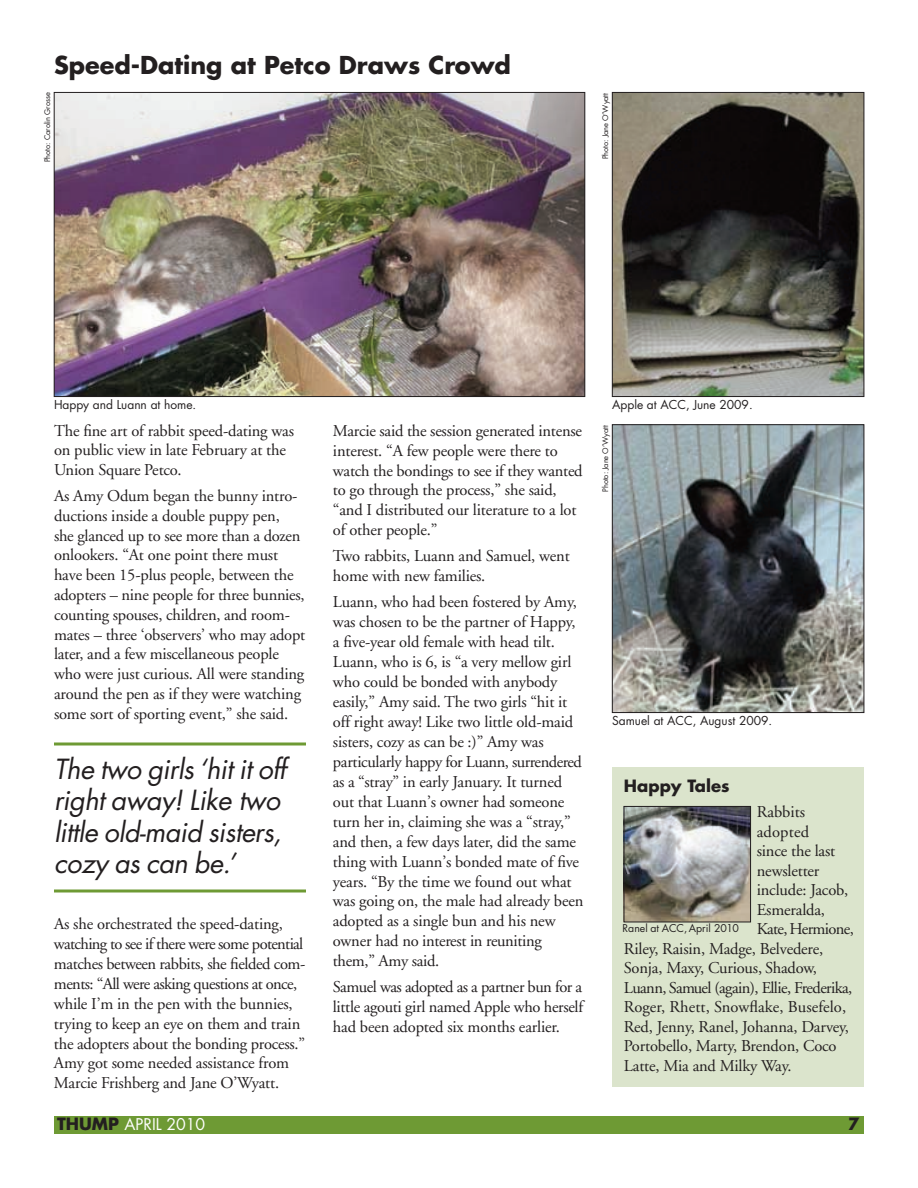
<style>
.page{position:relative;width:918px;height:1188px;background:#fff}
.page>*{position:absolute;margin:0;border:0;box-sizing:border-box;transform-origin:0 0}
.t1{font:italic 27px/31.5px "Futura";letter-spacing:-.015em;color:#231f20}
.t2{font:700 24px "Futura";color:#231f20}
.t3{font:16.5px/20px "Adobe Garamond";letter-spacing:-.01em;color:#231f20}
.t4{font:16.5px "Adobe Garamond";letter-spacing:-.035em;color:#231f20}
.t5{font:16.5px "Adobe Garamond";letter-spacing:-.04em;color:#231f20}
.t6{font:700 16.5px "Futura";color:#231f20}
.t7{font:16.5px "Adobe Garamond";letter-spacing:.01em;color:#231f20}
.t8{font:15.75px "Futura";color:#fff}
.t9{font:12px "Futura";color:#231f20}
.t10{font:10.5px "Futura";color:#231f20}
.t11{font:7.5px "Futura";letter-spacing:-.01em;color:#231f20}
.s1{font-weight:700;font-size:16.5px;color:#231f20}
</style>
<div class="page">
<div style="left:54px;top:1116px;width:810px;height:18px;background:#6e9a34"></div>
<svg style="left:54px;top:742px;width:252px;height:4px"></svg>
<hr style="left:54px;top:890px;width:252px;height:2px;background:#6e9a34">
<img style="left:56px;top:94px;width:527px;height:301px">
<div style="left:54px;top:92px;width:531px;height:305px;border:1px solid #231f20"></div>
<img style="left:614px;top:94px;width:248px;height:301px">
<div style="left:612px;top:92px;width:252px;height:305px;border:1px solid #231f20"></div>
<img style="left:614px;top:426px;width:248px;height:285px">
<div style="left:612px;top:424px;width:252px;height:289px;border:1px solid #231f20"></div>
<div style="left:612px;top:768px;width:252px;height:319px;background:#dbe4cc"></div>
<img style="left:626px;top:808px;width:123px;height:112px">
<div style="left:624px;top:806px;width:127px;height:116px;border:1px solid #231f20"></div>
<h2 class="t2" style="left:54px;top:54px;width:458px">Speed-Dating at Petco Draws Crowd</h2>
<p class="t11" style="left:44px;top:162px;width:72px;rotate:-90deg">Photo: Carolin Grosse</p>
<p class="t11" style="left:602px;top:159px;width:68px;rotate:-90deg">Photo: Jane O’Wyatt</p>
<p class="t9" style="left:54px;top:399px;width:144px">Happy and Luann at home.</p>
<p class="t3" style="left:54px;top:422px;width:242px">The fine art of rabbit speed-dating was on public view in late February at the<br>Union Square Petco.</p>
<p class="t3" style="left:54px;top:487px;width:253px">As Amy Odum began the bunny intro&shy;ductions inside a double puppy pen,<br>she glanced up to see more than a dozen onlookers. “At one point there must have been 15-plus people, between the adopters – nine people for three bunnies, counting spouses, children, and room&shy;mates – three ‘observers’ who may adopt later, and a few miscellaneous people who were just curious. All were standing around the pen as if they were watching some sort of sporting event,” she said.</p>
<h1 class="t1" style="left:54px;top:755px;width:234px">The two girls ‘hit it off right away! Like two little old-maid sisters, cozy as can be.’</h1>
<p class="t3" style="left:54px;top:915px;width:253px">As she orchestrated the speed-dating, watching to see if there were some potential matches between rabbits, she fielded com - ments: “All were asking questions at once, while I’m in the pen with the bunnies, trying to keep an eye on them and train the adopters about the bonding process.” Amy got some needed assistance from Marcie Frishberg and Jane O’Wyatt.</p>
<p class="t3" style="left:333px;top:422px;width:251px">Marcie said the session generated intense interest. “A few people were there to watch the bondings to see if they wanted to go through the process,” she said, “and I distributed our literature to a lot of other people.”</p>
<p class="t3" style="left:333px;top:548px;width:238px">Two rabbits, Luann and Samuel, went home with new families.</p>
<p class="t3" style="left:333px;top:593px;width:252px">Luann, who had been fostered by Amy, was chosen to be the partner of Happy, a five-year old female with head tilt.<br>Luann, who is 6, is “a very mellow girl who could be bonded with anybody easily,” Amy said. The two girls “hit it off right away! Like two little old-maid sisters, cozy as can be :)” Amy was particularly happy for Luann, surrendered as a “stray” in early January. It turned out that Luann’s owner had someone turn her in, claiming she was a “stray,” and then, a few days later, did the same thing with Luann’s bonded mate of five years. “By the time we found out what was going on, the male had already been adopted as a single bun and his new owner had no interest in reuniting them,” Amy said.</p>
<p class="t3" style="left:333px;top:978px;width:252px;text-align:justify">Samuel was adopted as a partner bun for a little agouti girl named Apple who herself had been adopted six months earlier.</p>
<p class="t9" style="left:612px;top:399px;width:142px">Apple at ACC, June 2009.</p>
<p class="t11" style="left:602px;top:492px;width:68px;rotate:-90deg">Photo: Jane O’Wyatt</p>
<p class="t9" style="left:612px;top:716px;width:162px">Samuel at ACC, August 2009.</p>
<p class="t6" style="left:624px;top:778px;width:107px">Happy Tales</p>
<p class="t3" style="left:757px;top:804px;width:50px">Rabbits</p>
<p class="t7" style="left:757px;top:825px;width:54px">adopted</p>
<p class="t3" style="left:757px;top:843px;width:80px">since the last</p>
<p class="t3" style="left:757px;top:862px;width:64px">newsletter</p>
<p class="t3" style="left:757px;top:882px;width:93px">include: Jacob,</p>
<p class="t3" style="left:757px;top:901px;width:70px">Esmeralda,</p>
<p class="t5" style="left:757px;top:923px;width:99px">Kate, Hermione,</p>
<p class="t3" style="left:624px;top:940px;width:201px">Riley, Raisin, Madge, Belvedere,</p>
<p class="t3" style="left:624px;top:960px;width:195px">Sonja, Maxy, Curious, Shadow,</p>
<p class="t4" style="left:624px;top:981px;width:230px">Luann, Samuel (again), Ellie, Frederika,</p>
<p class="t3" style="left:624px;top:999px;width:224px">Roger, Rhett, Snowflake, Busefelo,</p>
<p class="t3" style="left:624px;top:1018px;width:227px">Red, Jenny, Ranel, Johanna, Darvey,</p>
<p class="t3" style="left:624px;top:1038px;width:214px">Portobello, Marty, Brendon, Coco</p>
<p class="t3" style="left:624px;top:1057px;width:169px">Latte, Mia and Milky Way.</p>
<p class="t10" style="left:623px;top:924px;width:118px">Ranel at ACC, April 2010</p>
<p class="t8" style="left:57px;top:1117px;width:150px"><span class="s1">THUMP</span> APRIL 2010</p>
<p class="t6" style="left:848px;top:1117px;width:13px">7</p>
</div>
